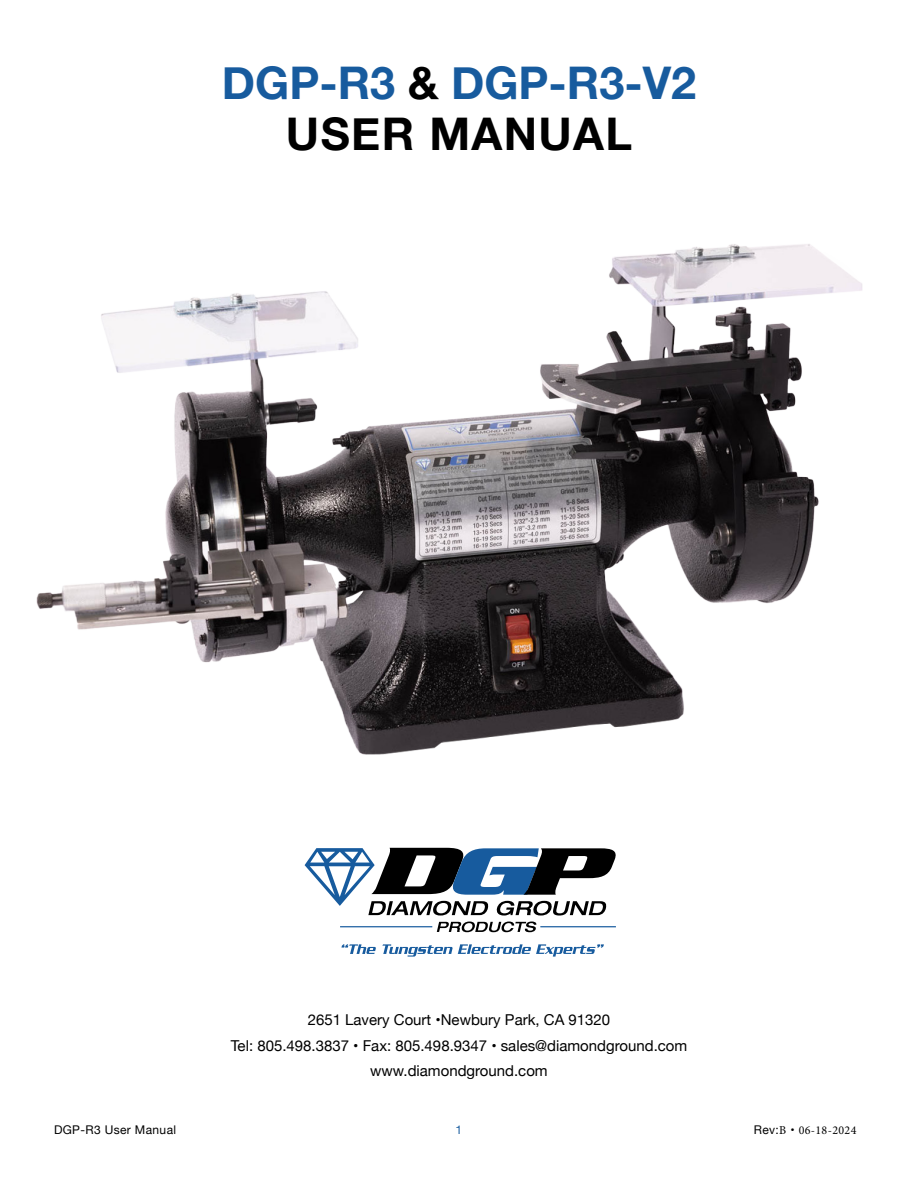
<style>
.page{position:relative;width:918px;height:1188px;background:#fff}
.page>*{position:absolute;margin:0;border:0;box-sizing:border-box;transform-origin:0 0}
.t1{font:700 45px/51px "Helvetica Neue";letter-spacing:.03em;color:#175b9e;text-align:center}
.t2{font:15px/25.5px "Helvetica Neue";color:#000;text-align:center}
.t3{font:12px "Helvetica Neue";letter-spacing:.03em;color:#000}
.t4{font:12px "Minion Pro";letter-spacing:.03em;color:#000}
.t5{font:12px "Helvetica Neue";color:#175b9e}
.s1{color:#000}
.s2{font-family:"Helvetica Neue"}
</style>
<div class="page">
<svg style="left:305px;top:848px;width:311px;height:84px"></svg>
<svg style="left:341px;top:944px;width:263px;height:13px"></svg>
<img style="left:36px;top:244px;width:826px;height:511px">
<h1 class="t1" style="left:222px;top:59px;width:476px">DGP-R3 <span class="s1">&amp;</span> DGP-R3-V2<br><span class="s1">USER MANUAL</span></h1>
<p class="t2" style="left:231px;top:1008px;width:458px">2651 Lavery Court •Newbury Park, CA 91320<br>Tel: 805.498.3837 • Fax: 805.498.9347 • sales@diamondground.com www.diamondground.com</p>
<p class="t3" style="left:54px;top:1121px;width:124px">DGP-R3 User Manual</p>
<p class="t5" style="left:456px;top:1121px;width:8px">1</p>
<p class="t4" style="left:754px;top:1122px;width:104px"><span class="s2">Rev:</span>B <span class="s2">•</span> 06-18-2024</p>
</div>
